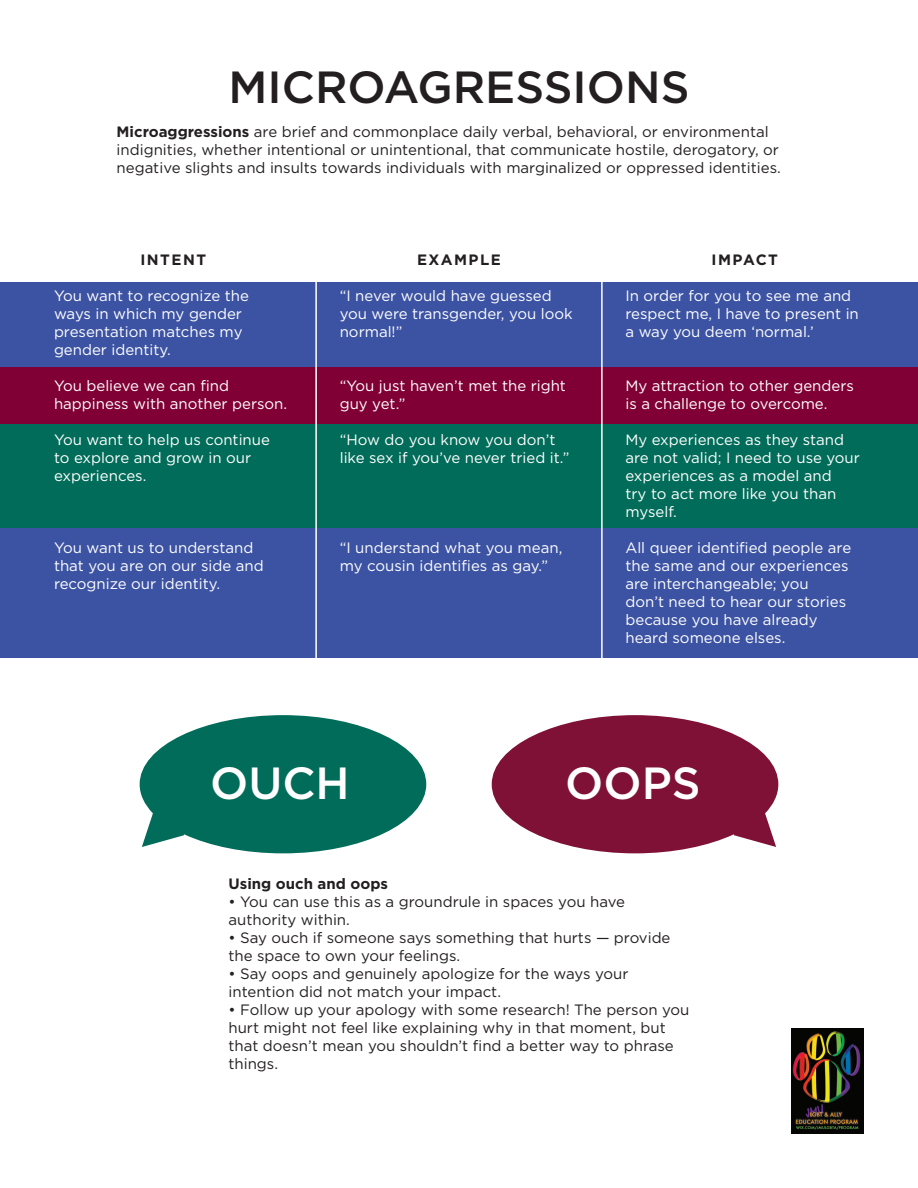
<style>
.page{position:relative;width:918px;height:1188px;background:#fff}
.page>*{position:absolute;margin:0;border:0;box-sizing:border-box;transform-origin:0 0}
.t1{font:500 45px "Gotham";color:#231f20}
.t2{font:500 45px "Gotham";color:#fff}
.t3{font:15px/18px "Gotham";color:#fff}
.t4{font:15px/18px "Gotham";color:#231f20}
.t5{font:700 15px "Gotham";color:#231f20}
.t6{font:700 15px "Gotham";letter-spacing:.07em;color:#231f20}
.t7{font:700 15px "Gotham";letter-spacing:.1em;color:#231f20}
.s1{font-weight:700}
</style>
<div class="page">
<div style="left:0;top:520px;width:918px;height:138px;background:#3c53a3"></div>
<div style="left:0;top:423px;width:918px;height:105px;background:#006c59"></div>
<div style="left:0;top:367px;width:918px;height:56px;background:#800035"></div>
<div style="left:0;top:282px;width:918px;height:85px;background:#3c53a3"></div>
<hr style="left:315px;top:253px;width:2px;height:440px;background:#fff">
<hr style="left:601px;top:256px;width:2px;height:440px;background:#fff">
<svg style="left:492px;top:715px;width:286px;height:138px"></svg>
<svg style="left:140px;top:715px;width:286px;height:138px"></svg>
<img style="left:792px;top:1028px;width:72px;height:106px">
<p class="t1" style="left:229px;top:58px;width:462px">MICROAGRESSIONS</p>
<p class="t4" style="left:117px;top:122px;width:666px"><span class="s1">Microaggressions</span> are brief and commonplace daily verbal, behavioral, or environmental indignities, whether intentional or unintentional, that communicate hostile, derogatory, or negative slights and insults towards individuals with marginalized or oppressed identities.</p>
<p class="t6" style="left:140px;top:250px;width:67px">INTENT</p>
<p class="t3" style="left:54px;top:286px;width:197px">You want to recognize the ways in which my gender presentation matches my gender identity.</p>
<p class="t3" style="left:54px;top:376px;width:235px">You believe we can find happiness with another person.</p>
<p class="t3" style="left:54px;top:430px;width:218px">You want to help us continue to explore and grow in our experiences.</p>
<p class="t3" style="left:54px;top:538px;width:211px">You want us to understand that you are on our side and recognize our identity.</p>
<p class="t7" style="left:417px;top:250px;width:85px">EXAMPLE</p>
<p class="t3" style="left:340px;top:286px;width:235px">“I never would have guessed you were transgender, you look normal!”</p>
<p class="t3" style="left:340px;top:376px;width:228px">“You just haven’t met the right guy yet.”</p>
<p class="t3" style="left:340px;top:430px;width:231px">“How do you know you don’t like sex if you’ve never tried it.”</p>
<p class="t3" style="left:340px;top:538px;width:224px">“I understand what you mean, my cousin identifies as gay.”</p>
<p class="t6" style="left:712px;top:250px;width:68px">IMPACT</p>
<p class="t3" style="left:626px;top:286px;width:235px">In order for you to see me and respect me, I have to present in a way you deem ‘normal.’</p>
<p class="t3" style="left:626px;top:376px;width:230px">My attraction to other genders is a challenge to overcome.</p>
<p class="t3" style="left:626px;top:430px;width:236px">My experiences as they stand are not valid; I need to use your experiences as a model and<br>try to act more like you than myself.</p>
<p class="t3" style="left:626px;top:538px;width:227px">All queer identified people are the same and our experiences are interchangeable; you<br>don’t need to hear our stories because you have already heard someone elses.</p>
<p class="t2" style="left:210px;top:753px;width:141px">OUCH</p>
<p class="t2" style="left:565px;top:753px;width:137px">OOPS</p>
<p class="t5" style="left:229px;top:874px;width:161px">Using ouch and oops</p>
<p class="t4" style="left:229px;top:893px;width:398px">• You can use this as a groundrule in spaces you have authority within.</p>
<p class="t4" style="left:229px;top:929px;width:444px">• Say ouch if someone says something that hurts — provide the space to own your feelings.</p>
<p class="t4" style="left:229px;top:965px;width:402px">• Say oops and genuinely apologize for the ways your intention did not match your impact.</p>
<p class="t4" style="left:229px;top:1001px;width:463px">• Follow up your apology with some research! The person you hurt might not feel like explaining why in that moment, but that doesn’t mean you shouldn’t find a better way to phrase things.</p>
</div>
